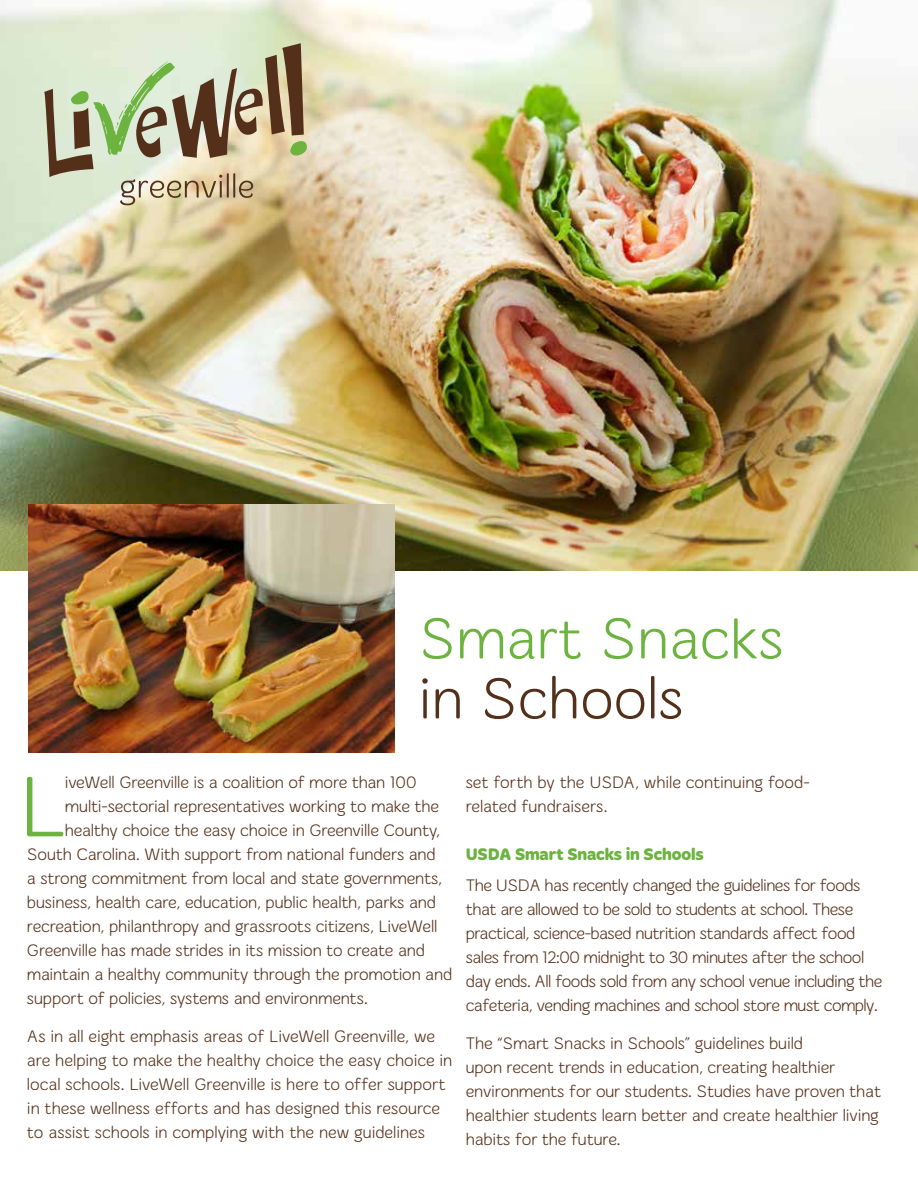
<style>
.page{position:relative;width:918px;height:1188px;background:#fff}
.page>*{position:absolute;margin:0;border:0;box-sizing:border-box;transform-origin:0 0}
.t1{font:88.95px "Merge";color:#6cb33f}
.t2{font:60px "Merge";color:#6cb33f}
.t3{font:60px "Merge";color:#54301a}
.t4{font:17.25px/24px "Merge";letter-spacing:-.01em;color:#54301a}
.t5{font:17.25px/24px "Merge";letter-spacing:-.03em;color:#54301a}
.t6{font:700 17.25px "Merge";letter-spacing:-.01em;color:#6cb33f}
</style>
<div class="page">
<img style="left:0;top:0;width:918px;height:571px">
<svg style="left:44px;top:43px;width:263px;height:162px;background:#bfbda0"></svg>
<img style="left:28px;top:505px;width:366px;height:248px">
<h2 class="t2" style="left:418px;top:605px;width:367px">Smart Snacks</h2>
<h2 class="t3" style="left:418px;top:665px;width:267px">in Schools</h2>
<h1 class="t1" style="left:19px;top:757px;width:48px">L</h1>
<p class="t4" style="left:65px;top:771px;width:353px">iveWell Greenville is a coalition of more than 100</p>
<p class="t4" style="left:65px;top:795px;width:376px">multi-sectorial representatives working to make the</p>
<p class="t4" style="left:65px;top:819px;width:377px">healthy choice the easy choice in Greenville County,</p>
<p class="t4" style="left:27px;top:843px;width:410px">South Carolina. With support from national funders and</p>
<p class="t4" style="left:27px;top:867px;width:417px">a strong commitment from local and state governments,</p>
<p class="t4" style="left:27px;top:891px;width:411px">business, health care, education, public health, parks and</p>
<p class="t4" style="left:27px;top:915px;width:412px">recreation, philanthropy and grassroots citizens, LiveWell</p>
<p class="t4" style="left:27px;top:939px;width:399px">Greenville has made strides in its mission to create and</p>
<p class="t4" style="left:27px;top:963px;width:427px">maintain a healthy community through the promotion and</p>
<p class="t4" style="left:27px;top:987px;width:342px">support of policies, systems and environments.</p>
<p class="t4" style="left:27px;top:1024px;width:427px">As in all eight emphasis areas of LiveWell Greenville, we are helping to make the healthy choice the easy choice in local schools. LiveWell Greenville is here to offer support in these wellness efforts and has designed this resource to assist schools in complying with the new guidelines</p>
<p class="t4" style="left:466px;top:771px;width:346px">set forth by the USDA, while continuing food&shy;related fundraisers.</p>
<p class="t6" style="left:466px;top:845px;width:239px">USDA Smart Snacks in Schools</p>
<p class="t5" style="left:466px;top:873px;width:418px">The USDA has recently changed the guidelines for foods that are allowed to be sold to students at school. These practical, science-based nutrition standards affect food sales from 12:00 midnight to 30 minutes after the school day ends. All foods sold from any school venue including the cafeteria, vending machines and school store must comply.</p>
<p class="t4" style="left:466px;top:1031px;width:417px">The “Smart Snacks in Schools” guidelines build<br>upon recent trends in education, creating healthier environments for our students. Studies have proven that healthier students learn better and create healthier living habits for the future.</p>
</div>
